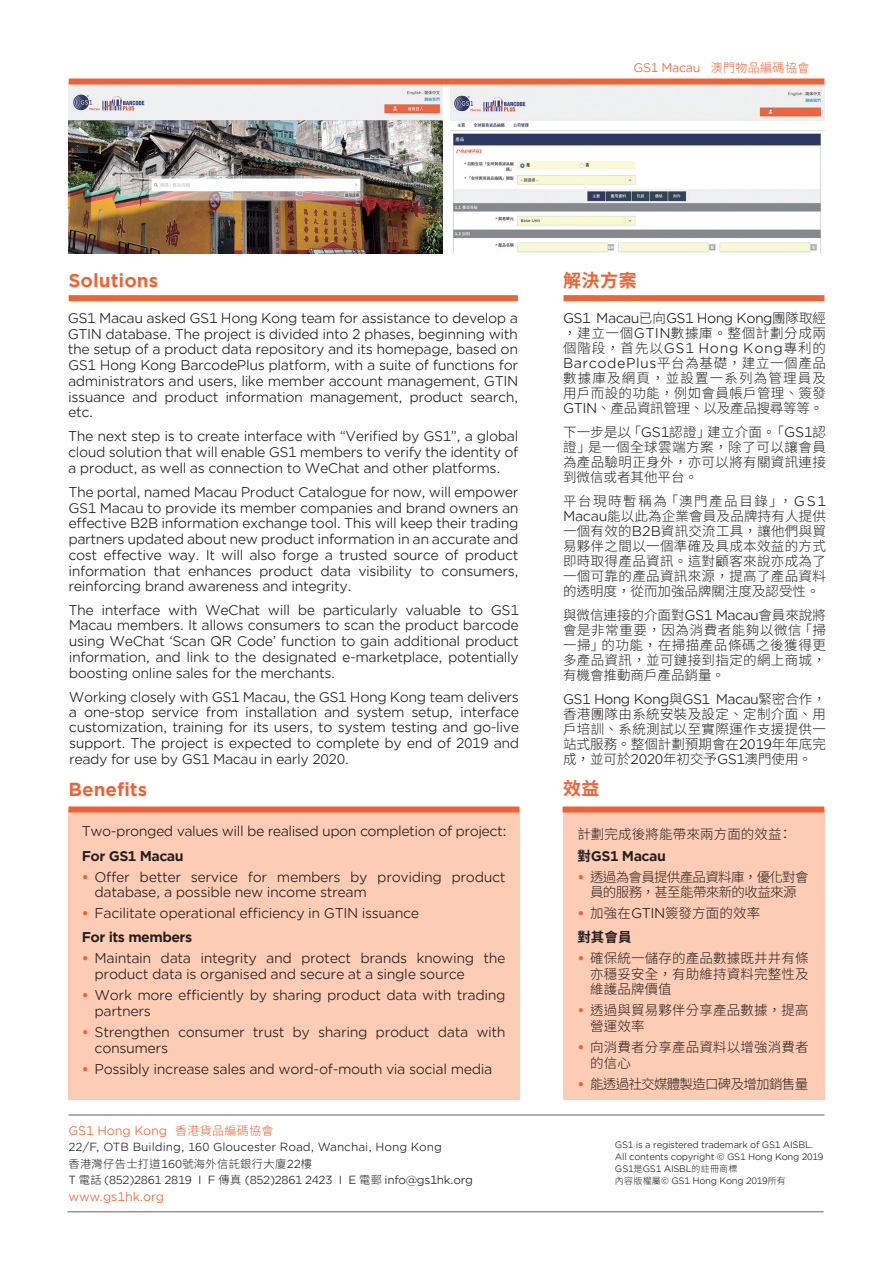
<style>
.page{position:relative;width:893px;height:1263px;background:#fff}
.page>*{position:absolute;margin:0;border:0;box-sizing:border-box;transform-origin:0 0}
.t1{font:700 18px "Gotham Office";color:#f16232}
.t2{font:700 18px "Source Han Sans TW";letter-spacing:.03em;color:#f16232}
.t3{font:13.5px/15.8px "Gotham Office";letter-spacing:-.03em;color:#231f20;text-align:justify}
.t4{font:300 13.5px/15px "Source Han Sans TW";letter-spacing:.015em;color:#231f20;text-align:justify}
.t5{font:300 13.5px/15px "Source Han Sans TW";letter-spacing:-.05em;color:#231f20;text-align:center}
.t6{font:13.5px "Gotham Office";letter-spacing:.05em;color:#231f20}
.t7{font:300 13.5px "Source Han Sans TW";letter-spacing:.05em;color:#231f20}
.t8{font:700 13.5px "Gotham Office";letter-spacing:-.04em;color:#231f20}
.t9{font:300 13.5px "Source Han Sans TW";letter-spacing:-.055em;color:#231f20}
.t10{font:12px "Gotham Office";letter-spacing:-.01em;color:#f16232}
.t11{font:12px "Gotham Office";letter-spacing:-.03em;color:#f16232}
.t12{font:11.25px "Gotham Office";letter-spacing:-.01em;color:#231f20}
.t13{font:11.25px "Gotham Office";letter-spacing:-.03em;color:#231f20}
.t14{font:300 11.25px "Source Han Sans TW";letter-spacing:.03em;color:#231f20}
.t15{font:9px/12px "Gotham Office";letter-spacing:-.03em;color:#231f20}
.s1{font-family:"Source Han Sans TW";font-weight:300}
.s2{font-weight:700;color:#f16232}
.s3{font-weight:700}
.s4{font-family:"Gotham Office";font-weight:400}
.s5{font-family:"Source Han Sans TW"}
.s6{font-family:"Gotham Office";font-weight:700;color:#f16232}
.s7{color:#030303}
</style>
<div class="page">
<img style="left:69px;top:84px;width:374px;height:170px">
<img style="left:450px;top:84px;width:374px;height:170px">
<div style="left:69px;top:295px;width:449px;height:6px;background:#f16232"></div>
<div style="left:563px;top:295px;width:261px;height:6px;background:#f16232"></div>
<div style="left:69px;top:78px;width:755px;height:6px;background:#f16232"></div>
<hr style="left:68px;top:1114px;width:756px;height:2px;background:#939598">
<hr style="left:68px;top:1211px;width:756px;height:1px;background:#939598">
<div style="left:563px;top:809px;width:261px;height:291px;background:#fccdb4"></div>
<div style="left:68px;top:809px;width:451px;height:291px;background:#fccdb4"></div>
<div style="left:563px;top:806px;width:261px;height:6px;background:#f16232"></div>
<div style="left:68px;top:806px;width:451px;height:6px;background:#f16232"></div>
<p class="t11" style="left:633px;top:60px;width:177px">GS1 Macau <span class="s1">澳門物品編碼協會</span></p>
<h1 class="t1" style="left:68px;top:268px;width:91px">Solutions</h1>
<p class="t3" style="left:68px;top:310px;width:452px">GS1 Macau asked GS1 Hong Kong team for assistance to develop a GTIN database. The project is divided into 2 phases, beginning with the setup of a product data repository and its homepage, based on GS1 Hong Kong BarcodePlus platform, with a suite of functions for administrators and users, like member account management, GTIN issuance and product information management, product search, etc.</p>
<p class="t3" style="left:68px;top:428px;width:452px">The next step is to create interface with “Verified by GS1”, a global cloud solution that will enable GS1 members to verify the identity of a product, as well as connection to WeChat and other platforms.</p>
<p class="t3" style="left:68px;top:484px;width:452px">The portal, named Macau Product Catalogue for now, will empower GS1 Macau to provide its member companies and brand owners an effective B2B information exchange tool. This will keep their trading partners updated about new product information in an accurate and cost effective way. It will also forge a trusted source of product information that enhances product data visibility to consumers, reinforcing brand awareness and integrity.</p>
<p class="t3" style="left:69px;top:602px;width:452px">The interface with WeChat will be particularly valuable to GS1<br>Macau members. It allows consumers to scan the product barcode using WeChat ‘Scan QR Code’ function to gain additional product information, and link to the designated e-marketplace, potentially boosting online sales for the merchants.</p>
<p class="t3" style="left:69px;top:688px;width:452px">Working closely with GS1 Macau, the GS1 Hong Kong team delivers a one-stop service from installation and system setup, interface customization, training for its users, to system testing and go-live support. The project is expected to complete by end of 2019 and ready for use by GS1 Macau in early 2020.</p>
<h1 class="t1" style="left:68px;top:777px;width:80px">Benefits</h1>
<p class="t3" style="left:82px;top:823px;width:426px">Two-pronged values will be realised upon completion of project:</p>
<p class="t8" style="left:82px;top:846px;width:103px">For GS1 Macau</p>
<p class="t3" style="left:95px;top:868px;width:412px;text-indent:-13px"><span class="s2">•</span> Offer better service for members by providing product database, a possible new income stream</p>
<p class="t3" style="left:82px;top:901px;width:339px;line-height:24px"><span class="s2">•</span> Facilitate operational efficiency in GTIN issuance<br><span class="s3">For its members</span></p>
<p class="t3" style="left:95px;top:950px;width:413px;text-indent:-13px"><span class="s2">•</span> Maintain data integrity and protect brands knowing the product data is organised and secure at a single source</p>
<p class="t3" style="left:95px;top:987px;width:412px;text-indent:-13px"><span class="s2">•</span> Work more efficiently by sharing product data with trading partners</p>
<p class="t3" style="left:95px;top:1024px;width:412px;text-indent:-13px"><span class="s2">•</span> Strengthen consumer trust by sharing product data with consumers</p>
<p class="t3" style="left:82px;top:1060px;width:412px"><span class="s2">•</span> Possibly increase sales and word-of-mouth via social media</p>
<p class="t10" style="left:68px;top:1122px;width:207px">GS1 Hong Kong <span class="s1">香港貨品編碼協會</span></p>
<p class="t12" style="left:68px;top:1139px;width:375px">22/F, OTB Building, 160 Gloucester Road, Wanchai, Hong Kong</p>
<p class="t14" style="left:68px;top:1157px;width:245px">香港灣仔告士打道<span class="s4">160</span>號海外信託銀行大廈<span class="s4">22</span>樓</p>
<p class="t13" style="left:68px;top:1172px;width:406px">T <span class="s1">電話</span> (852)2861 2819 I F <span class="s1">傳真</span> (852)2861 2423 I E <span class="s1">電郵</span> info@gs1hk.org</p>
<p class="t10" style="left:68px;top:1188px;width:97px">www.gs1hk.org</p>
<h1 class="t2" style="left:563px;top:271px;width:75px">解決方案</h1>
<p class="t3" style="left:563px;top:310px;width:264px">GS1 Macau<span class="s1">已向</span>GS1 Hong Kong<span class="s1">團隊取經</span></p>
<p class="t7" style="left:563px;top:326px;width:264px">，建立一個<span class="s4">GTIN</span>數據庫。整個計劃分成兩</p>
<p class="t6" style="left:563px;top:339px;width:264px"><span class="s1">個階段，首先以</span>GS1 Hong Kong<span class="s1">專利的</span></p>
<p class="t4" style="left:563px;top:356px;width:264px"><span class="s4">BarcodePlus</span>平台為基礎，建立一個產品數據庫及網頁，並設置一系列為管理員及用戶而設的功能，例如會員帳戶管理、簽發<span class="s4">GTIN</span>、產品資訊管理、以及產品搜尋等等。</p>
<p class="t4" style="left:563px;top:425px;width:264px">下一步是以「<span class="s4">GS1</span>認證」建立介面。「<span class="s4">GS1</span>認證」是一個全球雲端方案，除了可以讓會員為產品驗明正身外，亦可以將有關資訊連接到微信或者其他平台。</p>
<p class="t4" style="left:563px;top:494px;width:264px">平台現時暫稱為「澳門產品目錄」，<span class="s4">GS1<br>Macau</span>能以此為企業會員及品牌持有人提供一個有效的<span class="s4">B2B</span>資訊交流工具，讓他們與貿易夥伴之間以一個準確及具成本效益的方式即時取得產品資訊。這對顧客來說亦成為了一個可靠的產品資訊來源，提高了產品資料的透明度，從而加強品牌關注度及認受性。</p>
<p class="t4" style="left:563px;top:608px;width:264px">與微信連接的介面對<span class="s4">GS1 Macau</span>會員來說將會是非常重要，因為消費者能夠以微信「掃一掃」的功能，在掃描產品條碼之後獲得更多產品資訊，並可鏈接到指定的網上商城，有機會推動商戶產品銷量。</p>
<p class="t3" style="left:563px;top:691px;width:264px">GS1 Hong Kong<span class="s1">與</span>GS1 Macau<span class="s1">緊密合作，</span></p>
<p class="t4" style="left:563px;top:707px;width:264px">香港團隊由系統安裝及設定、定制介面、用戶培訓、系統測試以至實際運作支援提供一站式服務。整個計劃預期會在<span class="s4">2019</span>年年底完成，並可於<span class="s4">2020</span>年初交予<span class="s4">GS1</span>澳門使用。</p>
<h1 class="t2" style="left:563px;top:778px;width:38px">效益</h1>
<p class="t4" style="left:577px;top:826px;width:216px">計劃完成後將能帶來兩方面的效益：</p>
<p class="t8" style="left:577px;top:846px;width:90px"><span class="s5">對</span>GS1 Macau</p>
<p class="t5" style="left:577px;top:869px;width:233px"><span class="s6">•</span> 透過為會員提供產品資料庫，優化對會員的服務，甚至能帶來新的收益來源</p>
<p class="t4" style="left:577px;top:901px;width:184px;line-height:24px"><span class="s6">•</span> 加強在<span class="s4">GTIN</span>簽發方面的效率<span class="s3">對其會員</span></p>
<p class="t4" style="left:590px;top:950px;width:220px;line-height:15.8px;text-indent:-13px"><span class="s6">•</span> 確保統一儲存的產品數據既井井有條亦穩妥安全，有助維持資料完整性及維護品牌價值</p>
<p class="t4" style="left:590px;top:1003px;width:220px;line-height:15.8px;text-indent:-13px"><span class="s6">•</span> 透過與貿易夥伴分享產品數據，提高營運效率</p>
<p class="t4" style="left:590px;top:1039px;width:220px;line-height:15.8px;text-indent:-13px"><span class="s6">•</span> 向消費者分享產品資料以增強消費者的信心</p>
<p class="t9" style="left:577px;top:1076px;width:232px"><span class="s6">•</span> 能透過社交媒體製造口碑及增加銷售量</p>
<p class="t15" style="left:615px;top:1138px;width:210px">GS1 is a registered trademark of GS1 AISBL.<br>All contents copyright <span class="s7">©</span> GS1 Hong Kong 2019<br>GS1<span class="s1">是</span>GS1 AISBL<span class="s1">的註冊商標<br>內容版權屬</span><span class="s7">©</span> GS1 Hong Kong 2019<span class="s1">所有</span></p>
</div>
